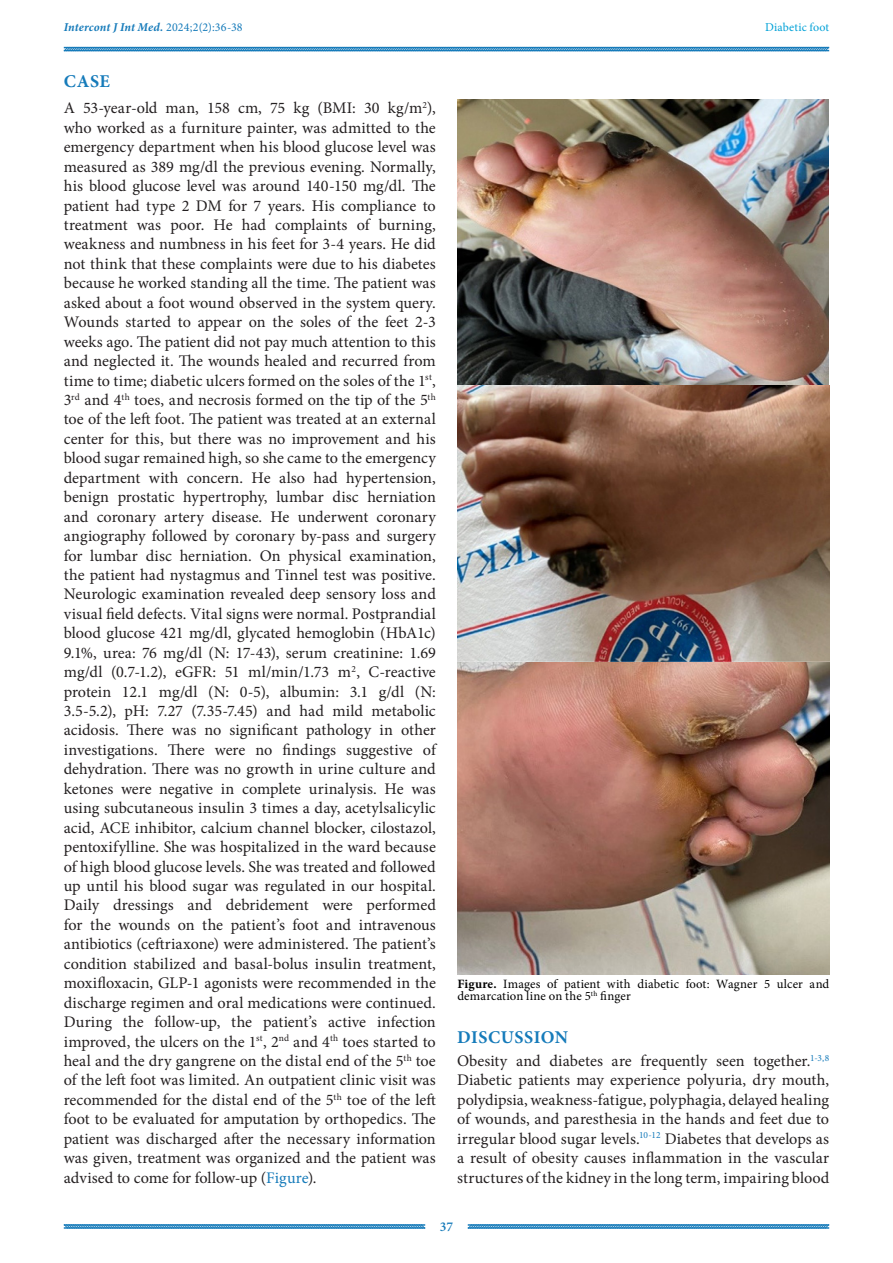
<style>
.page{position:relative;width:893px;height:1263px;background:#fff}
.page>*{position:absolute;margin:0;border:0;box-sizing:border-box;transform-origin:0 0}
._1__BAŞLIK{font:700 18px "Minion Pro";letter-spacing:.025em;color:#167bba}
.Ana_metin{font:16.2px/19.5px "Minion Pro";letter-spacing:.005em;color:#231f20;text-align:justify}
.t1{font:600 13.5px "Minion Pro";color:#167bba}
.Table-Figure{font:12.75px/12px "Minion Pro";letter-spacing:.01em;color:#000}
.t2{font:italic 700 12px "Minion Pro";letter-spacing:.005em;color:#167bba}
.t3{font:12px "Minion Pro";letter-spacing:.015em;color:#00a1d7}
.s1{font-weight:400;font-style:normal}
.s2{color:#167bba}
.s3{font-weight:700}
</style>
<div class="page">
<svg style="left:63px;top:1224px;width:363px;height:5px;background:#4193c6"></svg>
<svg style="left:467px;top:1224px;width:363px;height:5px;background:#4193c6"></svg>
<svg style="left:63px;top:46px;width:767px;height:6px;background:#63a6d0"></svg>
<img style="left:457px;top:100px;width:372px;height:874px">
<p class="t2" style="left:64px;top:18px;width:180px">Intercont J Int Med. <span class="s1">2024;2(2):36-38</span></p>
<p class="t3" style="left:765px;top:19px;width:66px">Diabetic foot</p>
<p class="_1__BAŞLIK" style="left:64px;top:69px;width:48px">CASE</p>
<p class="Ana_metin" style="left:64px;top:98px;width:374px">A 53-year-old man, 158 cm, 75 kg (BMI: 30 kg/m<sup>2</sup>), who worked as a furniture painter, was admitted to the emergency department when his blood glucose level was measured as 389 mg/dl the previous evening. Normally, his blood glucose level was around 140-150 mg/dl. The patient had type 2 DM for 7 years. His compliance to treatment was poor. He had complaints of burning, weakness and numbness in his feet for 3-4 years. He did not think that these complaints were due to his diabetes because he worked standing all the time. The patient was asked about a foot wound observed in the system query.<br>Wounds started to appear on the soles of the feet 2-3 weeks ago. The patient did not pay much attention to this and neglected it. The wounds healed and recurred from time to time; diabetic ulcers formed on the soles of the 1<sup>st</sup>, 3<sup>rd</sup> and 4<sup>th</sup> toes, and necrosis formed on the tip of the 5<sup>th </sup>toe of the left foot. The patient was treated at an external center for this, but there was no improvement and his blood sugar remained high, so she came to the emergency department with concern. He also had hypertension, benign prostatic hypertrophy, lumbar disc herniation and coronary artery disease. He underwent coronary angiography followed by coronary by-pass and surgery for lumbar disc herniation. On physical examination, the patient had nystagmus and Tinnel test was positive.<br>Neurologic examination revealed deep sensory loss and visual field defects. Vital signs were normal. Postprandial blood glucose 421 mg/dl, glycated hemoglobin (HbA1c)<br>9.1%, urea: 76 mg/dl (N: 17-43), serum creatinine: 1.69 mg/dl (0.7-1.2), eGFR: 51 ml/min/1.73 m<sup>2</sup>, C-reactive protein 12.1 mg/dl (N: 0-5), albumin: 3.1 g/dl (N:<br>3.5-5.2), pH: 7.27 (7.35-7.45) and had mild metabolic acidosis. There was no significant pathology in other investigations. There were no findings suggestive of dehydration. There was no growth in urine culture and ketones were negative in complete urinalysis. He was using subcutaneous insulin 3 times a day, acetylsalicylic acid, ACE inhibitor, calcium channel blocker, cilostazol, pentoxifylline. She was hospitalized in the ward because of high blood glucose levels. She was treated and followed up until his blood sugar was regulated in our hospital.<br>Daily dressings and debridement were performed for the wounds on the patient’s foot and intravenous antibiotics (ceftriaxone) were administered. The patient’s condition stabilized and basal-bolus insulin treatment, moxifloxacin, GLP-1 agonists were recommended in the discharge regimen and oral medications were continued.<br>During the follow-up, the patient’s active infection improved, the ulcers on the 1<sup>st</sup>, 2<sup>nd</sup> and 4<sup>th</sup> toes started to heal and the dry gangrene on the distal end of the 5<sup>th</sup> toe of the left foot was limited. An outpatient clinic visit was recommended for the distal end of the 5<sup>th</sup> toe of the left foot to be evaluated for amputation by orthopedics. The patient was discharged after the necessary information was given, treatment was organized and the patient was advised to come for follow-up (<span class="s2">Figure</span>).</p>
<p class="Table-Figure" style="left:457px;top:978px;width:373px"><span class="s3">Figure.</span> Images of patient with diabetic foot: Wagner 5 ulcer and demarcation line on the 5<sup>th</sup> finger</p>
<p class="_1__BAŞLIK" style="left:457px;top:1024px;width:112px">DISCUSSION</p>
<p class="Ana_metin" style="left:457px;top:1051px;width:374px">Obesity and diabetes are frequently seen together.<sup>1-3,8<br></sup>Diabetic patients may experience polyuria, dry mouth, polydipsia, weakness-fatigue, polyphagia, delayed healing of wounds, and paresthesia in the hands and feet due to irregular blood sugar levels.<sup>10-12</sup> Diabetes that develops as a result of obesity causes inflammation in the vascular structures of the kidney in the long term, impairing blood</p>
<p class="t1" style="left:440px;top:1218px;width:15px">37</p>
</div>
